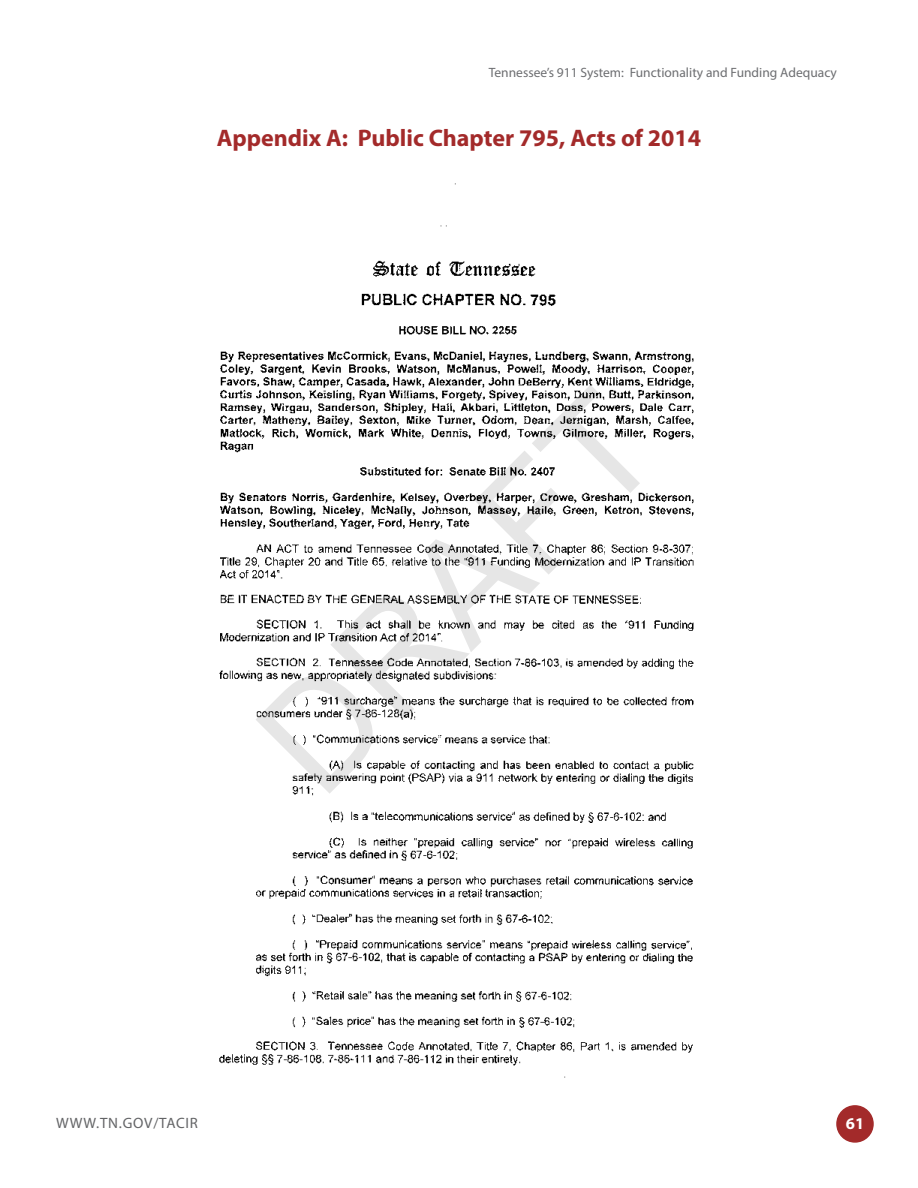
<style>
.page{position:relative;width:918px;height:1188px;background:#fff}
.page>*{position:absolute;margin:0;border:0;box-sizing:border-box;transform-origin:0 0}
.t1{font:146.4px "Arial";color:rgb(0 0 0/.1)}
.Heading_within{font:700 24px "Myriad Pro";color:#a32a2a}
.t2{font:700 16.5px "Myriad Pro";color:#fff}
.t3{font:15px "Myriad Pro";letter-spacing:.05em;color:#636466}
.t4{font:13.5px "Myriad Pro";color:#6d6e71}
</style>
<div class="page">
<div style="left:837px;top:1106px;width:36px;height:36px;background:#a32a2a;border-radius:50%"></div>
<div style="left:836px;top:1105px;width:38px;height:38px;border:2px solid #a32a2a;border-radius:50%"></div>
<img style="left:219px;top:183px;width:475px;height:895px">
<p class="t4" style="left:489px;top:64px;width:350px">Tennessee’s 911 System: Functionality and Funding Adequacy</p>
<p class="Heading_within" style="left:217px;top:123px;width:486px">Appendix A: Public Chapter 795, Acts of 2014</p>
<h1 class="t1" style="left:217px;top:698px;width:489px;rotate:-45deg">DRAFT</h1>
<p class="t3" style="left:56px;top:1113px;width:143px">WWW.TN.GOV/TACIR</p>
<p class="t2" style="left:846px;top:1112px;width:20px">61</p>
</div>
